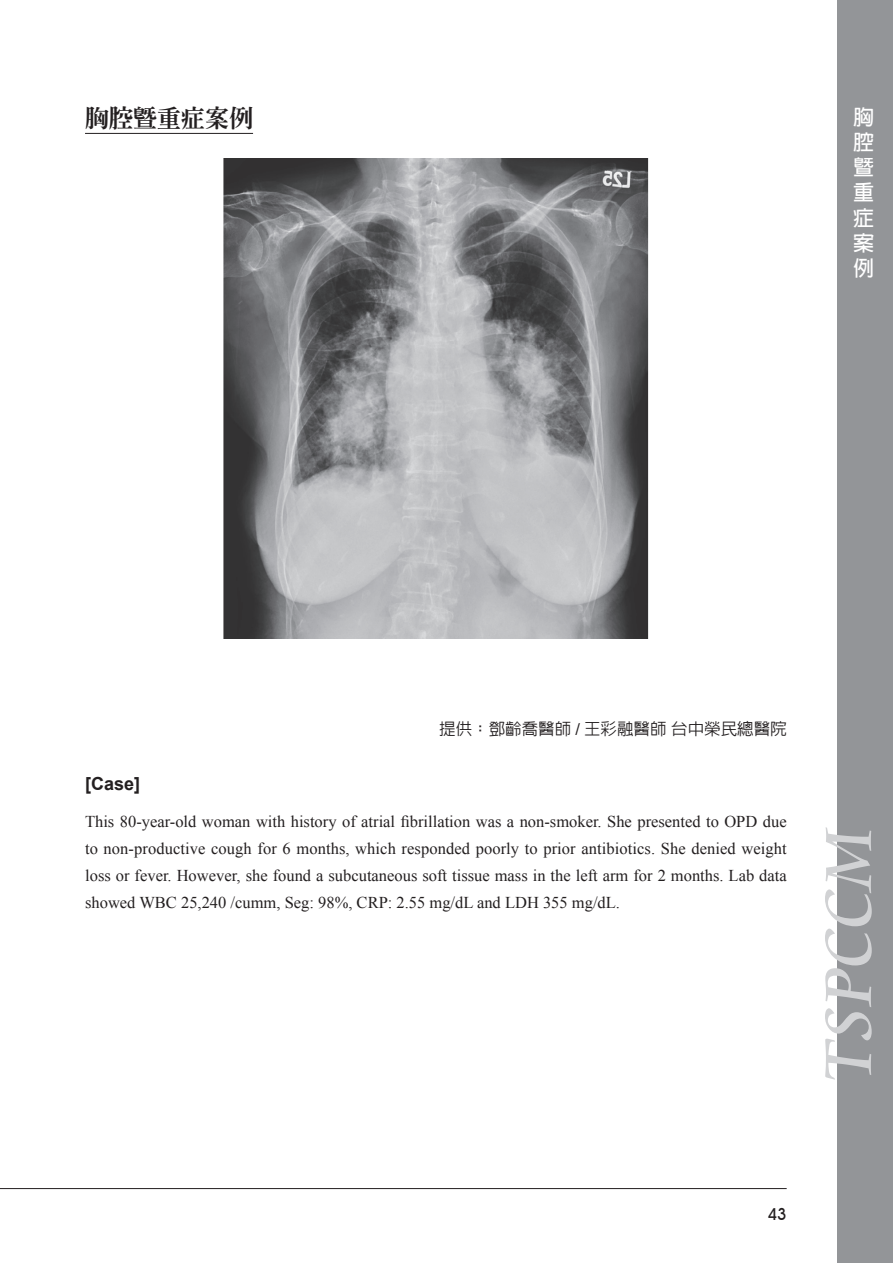
<style>
.page{position:relative;width:893px;height:1263px;background:#fff}
.page>*{position:absolute;margin:0;border:0;box-sizing:border-box;transform-origin:0 0}
.t1{font:72px "Cataneo BT";color:#d1d2d4}
.t2{font:800 24px "Inn Ming";color:#231f20}
.t3{font:700 21px/25.2px "AR Hei B5";color:#fff;text-align:justify}
.t4{font:700 18px "Arial";color:#231f20}
.t5{font:16.5px/27px "Times New Roman";color:#231f20;text-align:justify}
.t6{font:500 16.5px "AR Hei B5";color:#231f20}
.t7{font:500 16.5px "Avant Garde IT Cby BT";color:#231f20}
.s1{font-family:"Arial";font-weight:400}
</style>
<div class="page">
<hr style="left:0;top:1188px;width:787px;height:1px;background:#231f20">
<div style="left:838px;top:0;width:55px;height:1263px;background:#939598"></div>
<hr style="left:85px;top:133px;width:168px;height:1px;background:#231f20">
<img style="left:224px;top:159px;width:424px;height:479px">
<h2 class="t2" style="left:85px;top:106px;width:169px">胸腔暨重症案例</h2>
<p class="t3" style="left:853px;top:104px;width:22px">胸腔暨重症案例</p>
<p class="t6" style="left:439px;top:720px;width:349px">提供：鄧齡喬醫師 <span class="s1">/</span> 王彩融醫師台中榮民總醫院</p>
<p class="t4" style="left:85px;top:771px;width:57px">[Case]</p>
<p class="t5" style="left:85px;top:808px;width:703px">This 80-year-old woman with history of atrial fibrillation was a non-smoker. She presented to OPD due to non-productive cough for 6 months, which responded poorly to prior antibiotics. She denied weight loss or fever. However, she found a subcutaneous soft tissue mass in the left arm for 2 months. Lab data showed WBC 25,240 /cumm, Seg: 98%, CRP: 2.55 mg/dL and LDH 355 mg/dL.</p>
<h1 class="t1" style="left:803px;top:1082px;width:260px;rotate:-90deg">TSPCCM</h1>
<p class="t7" style="left:768px;top:1204px;width:20px">43</p>
</div>
